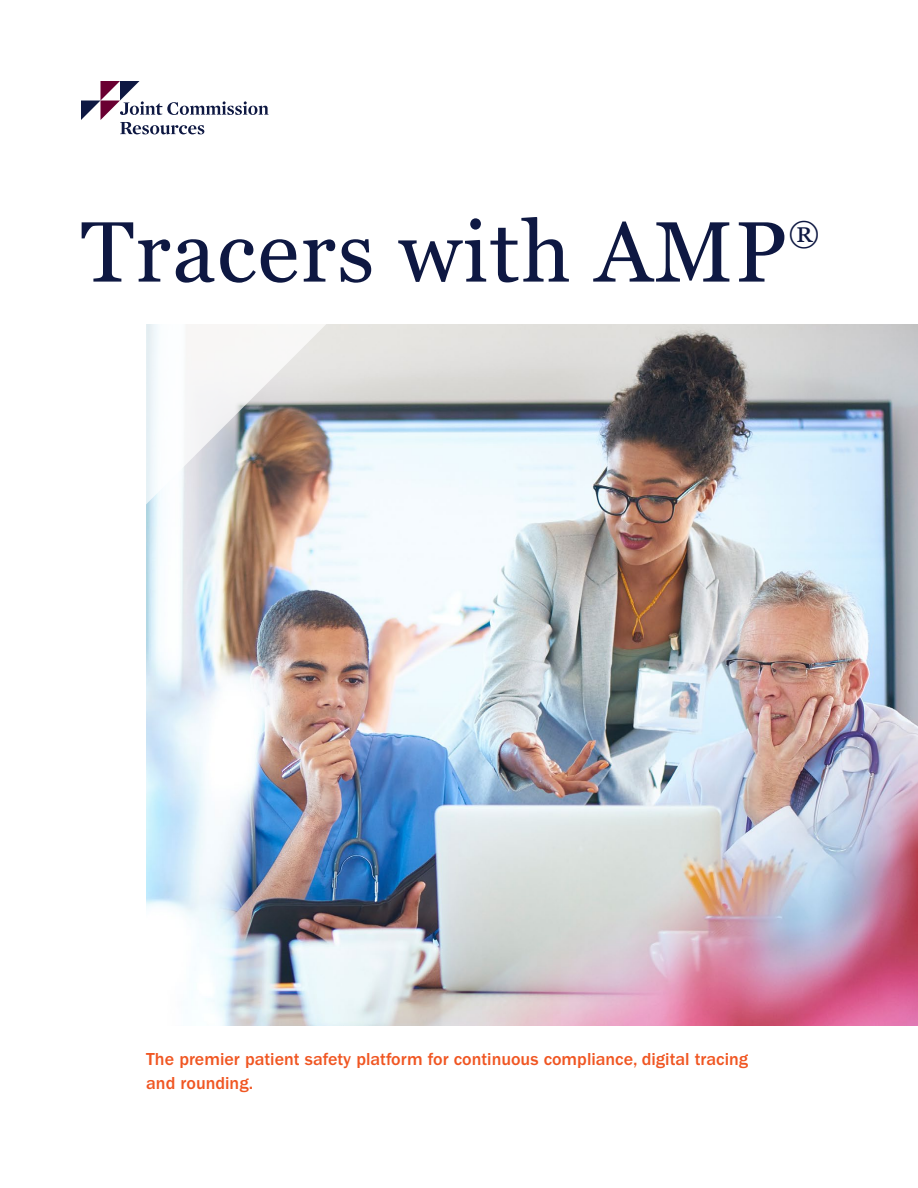
<style>
.page{position:relative;width:918px;height:1188px;background:#fff}
.page>*{position:absolute;margin:0;border:0;box-sizing:border-box;transform-origin:0 0}
.t1{font:85.5px "Georgia";letter-spacing:.02em;color:#0e1842}
.t2{font:32.4px "Georgia";color:#0e1842}
.t3{font:500 18px/24px "ITC Franklin Gothic Std";color:#f05622}
</style>
<div class="page">
<svg style="left:81px;top:81px;width:188px;height:53px"></svg>
<img style="left:146px;top:324px;width:772px;height:702px">
<img style="left:146px;top:324px;width:187px;height:184px">
<h1 class="t1" style="left:81px;top:200px;width:708px">Tracers with AMP</h1>
<h1 class="t2" style="left:789px;top:213px;width:32px">®</h1>
<p class="t3" style="left:146px;top:1048px;width:603px">The premier patient safety platform for continuous compliance, digital tracing and rounding.</p>
</div>
